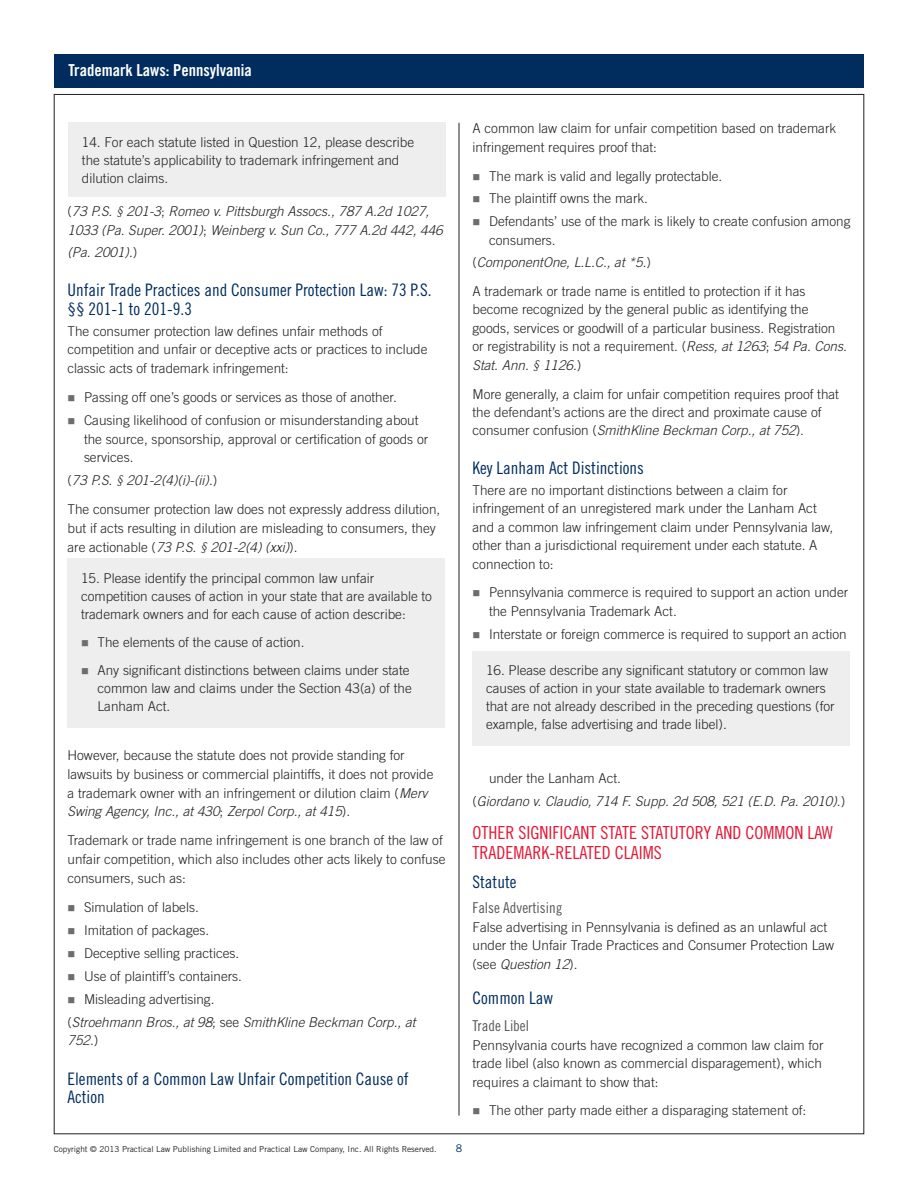
<style>
.page{position:relative;width:918px;height:1188px;background:#fff}
.page>*{position:absolute;margin:0;border:0;box-sizing:border-box;transform-origin:0 0}
.PLC_Text{font:18px/20px "Trade Gothic Cond Eighteen";color:#e51836}
.PLC_Subhead_Level_2{font:17.25px/18.8px "Trade Gothic Cond Eighteen";color:#002d5e}
.t1{font:16.5px "Trade Gothic Bold Cond Twenty";color:#fff}
.PLC_Subhead_Level_3{font:15px "Trade Gothic Cond Eighteen";color:#57585a}
.PLC_Text-2{font:300 13.5px/18.5px "Trade Gothic";color:#231f20}
.Bullets_LAST{font:300 13.5px/18px "Trade Gothic";color:#231f20}
.PLC_Text-3{font:italic 300 13.5px/18.8px "Trade Gothic";color:#231f20}
.t2{font:10.5px "Trade Gothic";color:#002d5e}
.t3{font:8.25px "Trade Gothic";color:#231f20}
.s1{font-style:normal}
.s2{font-style:italic}
</style>
<div class="page">
<div style="left:54px;top:54px;width:810px;height:34px;background:#002d5e"></div>
<hr style="left:459px;top:123px;width:1px;height:993px;background:#231f20">
<div style="left:68px;top:123px;width:378px;height:74px;background:#eeeeef"></div>
<div style="left:68px;top:559px;width:378px;height:169px;background:#eeeeef"></div>
<div style="left:472px;top:651px;width:378px;height:94px;background:#eeeeef"></div>
<p class="t1" style="left:68px;top:60px;width:185px">Trademark Laws: Pennsylvania</p>
<p class="PLC_Text-2" style="left:472px;top:119px;width:365px">A common law claim for unfair competition based on trademark infringement requires proof that:</p>
<p class="PLC_Text-2" style="left:489px;top:166px;width:235px">The mark is valid and legally protectable.</p>
<p class="PLC_Text-2" style="left:489px;top:189px;width:161px">The plaintiff owns the mark.</p>
<p class="PLC_Text-2" style="left:489px;top:212px;width:363px">Defendants’ use of the mark is likely to create confusion among consumers.</p>
<p class="PLC_Text-3" style="left:472px;top:253px;width:180px"><span class="s1">(</span>ComponentOne, L.L.C., at *5<span class="s1">.)</span></p>
<p class="PLC_Text-2" style="left:472px;top:282px;width:376px">A trademark or trade name is entitled to protection if it has become recognized by the general public as identifying the goods, services or goodwill of a particular business. Registration or registrability is not a requirement. (<span class="s2">Ress, at 1263</span>; <span class="s2">54 Pa. Cons.<br>Stat. Ann. § 1126</span>.)</p>
<p class="PLC_Text-2" style="left:472px;top:384px;width:368px">More generally, a claim for unfair competition requires proof that the defendant’s actions are the direct and proximate cause of consumer confusion (<span class="s2">SmithKline Beckman Corp., at 752</span>).</p>
<p class="PLC_Subhead_Level_2" style="left:472px;top:459px;width:173px">Key Lanham Act Distinctions</p>
<p class="PLC_Text-2" style="left:472px;top:481px;width:362px">There are no important distinctions between a claim for infringement of an unregistered mark under the Lanham Act and a common law infringement claim under Pennsylvania law, other than a jurisdictional requirement under each statute. A connection to:</p>
<p class="PLC_Text-2" style="left:489px;top:583px;width:361px">Pennsylvania commerce is required to support an action under the Pennsylvania Trademark Act.</p>
<p class="PLC_Text-2" style="left:489px;top:625px;width:359px">Interstate or foreign commerce is required to support an action</p>
<p class="Bullets_LAST" style="left:82px;top:133px;width:334px">14. For each statute listed in Question 12, please describe the statute’s applicability to trademark infringement and dilution claims.</p>
<p class="PLC_Text-3" style="left:68px;top:202px;width:377px"><span class="s1">(</span>73 P.S. § 201-3<span class="s1">;</span> Romeo v. Pittsburgh Assocs., 787 A.2d 1027,<br>1033 (Pa. Super. 2001)<span class="s1">;</span> Weinberg v. Sun Co., 777 A.2d 442, 446</p>
<p class="PLC_Text-3" style="left:68px;top:243px;width:71px">(Pa. 2001)<span class="s1">.)</span></p>
<p class="PLC_Subhead_Level_2" style="left:68px;top:280px;width:366px">Unfair Trade Practices and Consumer Protection Law: 73 P.S. §§ 201-1 to 201-9.3</p>
<p class="PLC_Text-2" style="left:68px;top:321px;width:362px">The consumer protection law defines unfair methods of competition and unfair or deceptive acts or practices to include classic acts of trademark infringement:</p>
<p class="PLC_Text-2" style="left:84px;top:388px;width:314px">Passing off one’s goods or services as those of another.</p>
<p class="PLC_Text-2" style="left:84px;top:411px;width:346px">Causing likelihood of confusion or misunderstanding about the source, sponsorship, approval or certification of goods or services.</p>
<p class="PLC_Text-3" style="left:68px;top:471px;width:151px"><span class="s1">(</span>73 P.S. § 201-2(4)(i)-(ii)<span class="s1">.)</span></p>
<p class="PLC_Text-2" style="left:68px;top:500px;width:374px">The consumer protection law does not expressly address dilution, but if acts resulting in dilution are misleading to consumers, they are actionable (<span class="s2">73 P.S. § 201-2(4) (xxi)</span>).</p>
<p class="Bullets_LAST" style="left:81px;top:569px;width:353px">15. Please identify the principal common law unfair competition causes of action in your state that are available to trademark owners and for each cause of action describe:</p>
<p class="PLC_Text-2" style="left:98px;top:633px;width:209px">The elements of the cause of action.</p>
<p class="PLC_Text-2" style="left:98px;top:661px;width:316px;line-height:18px">Any significant distinctions between claims under state common law and claims under the Section 43(a) of the<br>Lanham Act.</p>
<p class="Bullets_LAST" style="left:486px;top:661px;width:350px">16. Please describe any significant statutory or common law causes of action in your state available to trademark owners that are not already described in the preceding questions (for example, false advertising and trade libel).</p>
<p class="PLC_Text-2" style="left:68px;top:746px;width:368px">However, because the statute does not provide standing for lawsuits by business or commercial plaintiffs, it does not provide a trademark owner with an infringement or dilution claim (<span class="s2">Merv Swing Agency, Inc., at 430</span>; <span class="s2">Zerpol Corp., at 415</span>).</p>
<p class="PLC_Text-2" style="left:68px;top:831px;width:380px">Trademark or trade name infringement is one branch of the law of unfair competition, which also includes other acts likely to confuse consumers, such as:</p>
<p class="PLC_Text-2" style="left:84px;top:898px;width:116px">Simulation of labels.</p>
<p class="PLC_Text-2" style="left:84px;top:921px;width:127px">Imitation of packages.</p>
<p class="PLC_Text-2" style="left:84px;top:944px;width:157px">Deceptive selling practices.</p>
<p class="PLC_Text-2" style="left:84px;top:967px;width:160px">Use of plaintiff’s containers.</p>
<p class="PLC_Text-2" style="left:84px;top:989px;width:132px">Misleading advertising.</p>
<p class="PLC_Text-3" style="left:68px;top:1012px;width:350px"><span class="s1">(</span>Stroehmann Bros., at 98<span class="s1">; see</span> SmithKline Beckman Corp., at<br>752<span class="s1">.)</span></p>
<p class="PLC_Subhead_Level_2" style="left:68px;top:1069px;width:343px">Elements of a Common Law Unfair Competition Cause of<br>Action</p>
<p class="t3" style="left:54px;top:1144px;width:384px">Copyright © 2013 Practical Law Publishing Limited and Practical Law Company, Inc. All Rights Reserved.</p>
<p class="t2" style="left:456px;top:1141px;width:8px">8</p>
<p class="PLC_Text-2" style="left:489px;top:769px;width:134px">under the Lanham Act.</p>
<p class="PLC_Text-3" style="left:472px;top:792px;width:374px"><span class="s1">(</span>Giordano v. Claudio, 714 F. Supp. 2d 508, 521 (E.D. Pa. 2010)<span class="s1">.)</span></p>
<p class="PLC_Text" style="left:472px;top:823px;width:362px">OTHER SIGNIFICANT STATE STATUTORY AND COMMON LAW<br>TRADEMARK-RELATED CLAIMS</p>
<p class="PLC_Subhead_Level_2" style="left:472px;top:872px;width:46px">Statute</p>
<p class="PLC_Subhead_Level_3" style="left:472px;top:899px;width:91px">False Advertising</p>
<p class="PLC_Text-2" style="left:472px;top:917px;width:363px">False advertising in Pennsylvania is defined as an unlawful act under the Unfair Trade Practices and Consumer Protection Law (see <span class="s2">Question 12</span>).</p>
<p class="PLC_Subhead_Level_2" style="left:472px;top:988px;width:82px">Common Law</p>
<p class="PLC_Subhead_Level_3" style="left:472px;top:1017px;width:58px">Trade Libel</p>
<p class="PLC_Text-2" style="left:472px;top:1036px;width:352px;text-align:justify">Pennsylvania courts have recognized a common law claim for trade libel (also known as commercial disparagement), which requires a claimant to show that:</p>
<p class="PLC_Text-2" style="left:489px;top:1101px;width:319px">The other party made either a disparaging statement of:</p>
</div>
